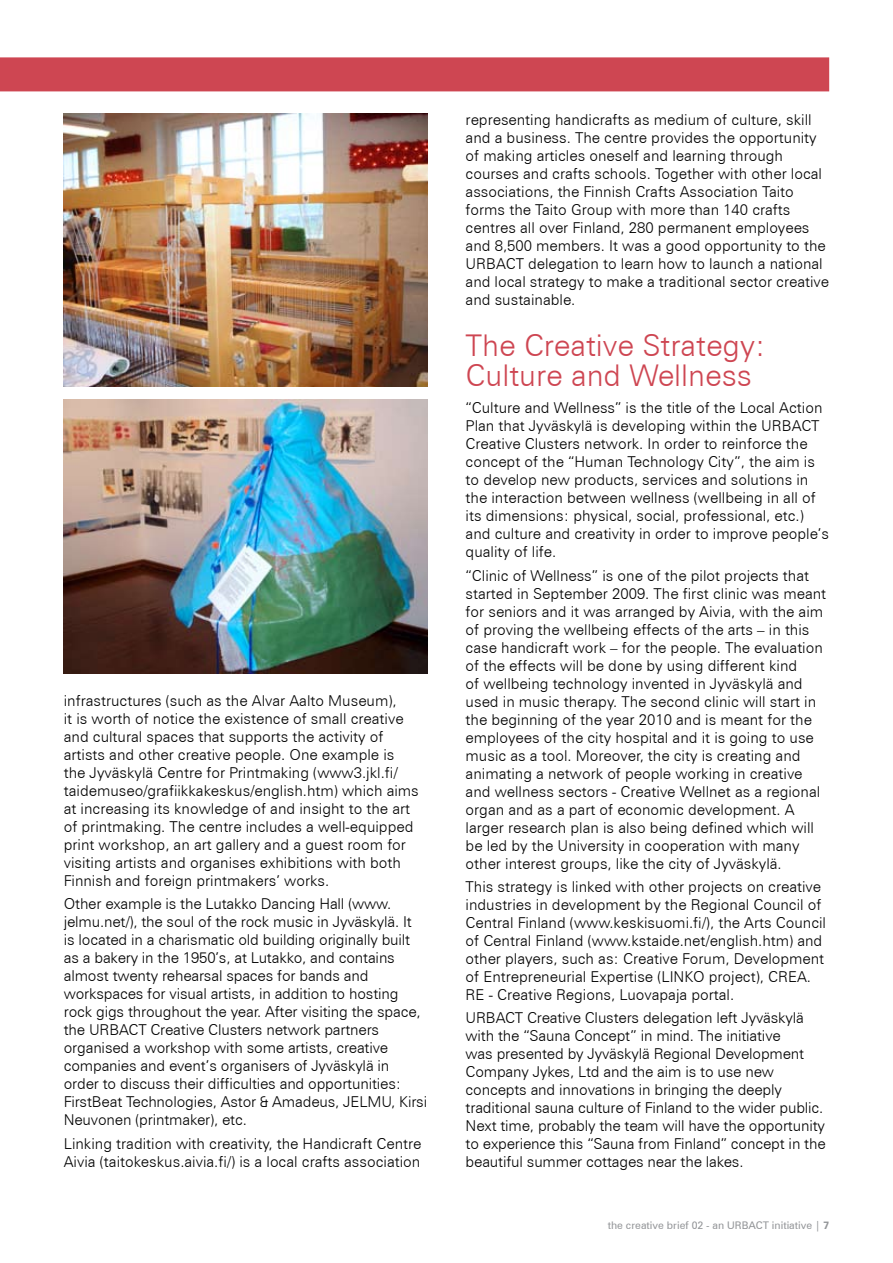
<style>
.page{position:relative;width:893px;height:1263px;background:#fff}
.page>*{position:absolute;margin:0;border:0;box-sizing:border-box;transform-origin:0 0}
.t1{font:300 30px/30px "Zurich BT";color:#ce4652}
.t2{font:300 15px/18px "Zurich BT";color:#000}
.t3{font:10.5px "Zurich BT";color:#939598}
</style>
<div class="page">
<img style="left:64px;top:114px;width:363px;height:273px">
<img style="left:64px;top:399px;width:363px;height:275px">
<div style="left:0;top:57px;width:829px;height:34px;background:#ce4652"></div>
<p class="t2" style="left:64px;top:692px;width:357px">infrastructures (such as the Alvar Aalto Museum),<br>it is worth of notice the existence of small creative and cultural spaces that supports the activity of artists and other creative people. One example is the Jyväskylä Centre for Printmaking (www3.jkl.fi/ taidemuseo/grafiikkakeskus/english.htm) which aims at increasing its knowledge of and insight to the art of printmaking. The centre includes a well-equipped print workshop, an art gallery and a guest room for visiting artists and organises exhibitions with both Finnish and foreign printmakers’ works.</p>
<p class="t2" style="left:64px;top:895px;width:365px">Other example is the Lutakko Dancing Hall (www. jelmu.net/), the soul of the rock music in Jyväskylä. It<br>is located in a charismatic old building originally built as a bakery in the 1950’s, at Lutakko, and contains almost twenty rehearsal spaces for bands and workspaces for visual artists, in addition to hosting rock gigs throughout the year. After visiting the space, the URBACT Creative Clusters network partners organised a workshop with some artists, creative companies and event’s organisers of Jyväskylä in order to discuss their difficulties and opportunities:<br>FirstBeat Technologies, Astor &amp; Amadeus, JELMU, Kirsi Neuvonen (printmaker), etc.</p>
<p class="t2" style="left:64px;top:1134px;width:359px">Linking tradition with creativity, the Handicraft Centre<br>Aivia (taitokeskus.aivia.fi/) is a local crafts association</p>
<p class="t2" style="left:466px;top:111px;width:365px">representing handicrafts as medium of culture, skill and a business. The centre provides the opportunity of making articles oneself and learning through courses and crafts schools. Together with other local associations, the Finnish Crafts Association Taito forms the Taito Group with more than 140 crafts centres all over Finland, 280 permanent employees and 8,500 members. It was a good opportunity to the URBACT delegation to learn how to launch a national and local strategy to make a traditional sector creative and sustainable.</p>
<h1 class="t1" style="left:466px;top:330px;width:301px">The Creative Strategy:<br>Culture and Wellness</h1>
<p class="t2" style="left:466px;top:399px;width:365px">“Culture and Wellness” is the title of the Local Action Plan that Jyväskylä is developing within the URBACT Creative Clusters network. In order to reinforce the concept of the “Human Technology City”, the aim is to develop new products, services and solutions in the interaction between wellness (wellbeing in all of its dimensions: physical, social, professional, etc.) and culture and creativity in order to improve people’s quality of life.</p>
<p class="t2" style="left:466px;top:566px;width:362px">“Clinic of Wellness” is one of the pilot projects that started in September 2009. The first clinic was meant for seniors and it was arranged by Aivia, with the aim of proving the wellbeing effects of the arts – in this case handicraft work – for the people. The evaluation of the effects will be done by using different kind<br>of wellbeing technology invented in Jyväskylä and used in music therapy. The second clinic will start in the beginning of the year 2010 and is meant for the employees of the city hospital and it is going to use music as a tool. Moreover, the city is creating and animating a network of people working in creative and wellness sectors - Creative Wellnet as a regional organ and as a part of economic development. A larger research plan is also being defined which will be led by the University in cooperation with many other interest groups, like the city of Jyväskylä.</p>
<p class="t2" style="left:466px;top:877px;width:362px">This strategy is linked with other projects on creative industries in development by the Regional Council of Central Finland (www.keskisuomi.fi/), the Arts Council of Central Finland (www.kstaide.net/english.htm) and other players, such as: Creative Forum, Development of Entrepreneurial Expertise (LINKO project), CREA.<br>RE - Creative Regions, Luovapaja portal.</p>
<p class="t2" style="left:466px;top:1008px;width:362px">URBACT Creative Clusters delegation left Jyväskylä with the “Sauna Concept” in mind. The initiative<br>was presented by Jyväskylä Regional Development Company Jykes, Ltd and the aim is to use new concepts and innovations in bringing the deeply traditional sauna culture of Finland to the wider public.<br>Next time, probably the team will have the opportunity to experience this “Sauna from Finland” concept in the beautiful summer cottages near the lakes.</p>
<p class="t3" style="left:608px;top:1219px;width:214px">the creative brief 02 - an URBACT initiative |</p>
</div>
